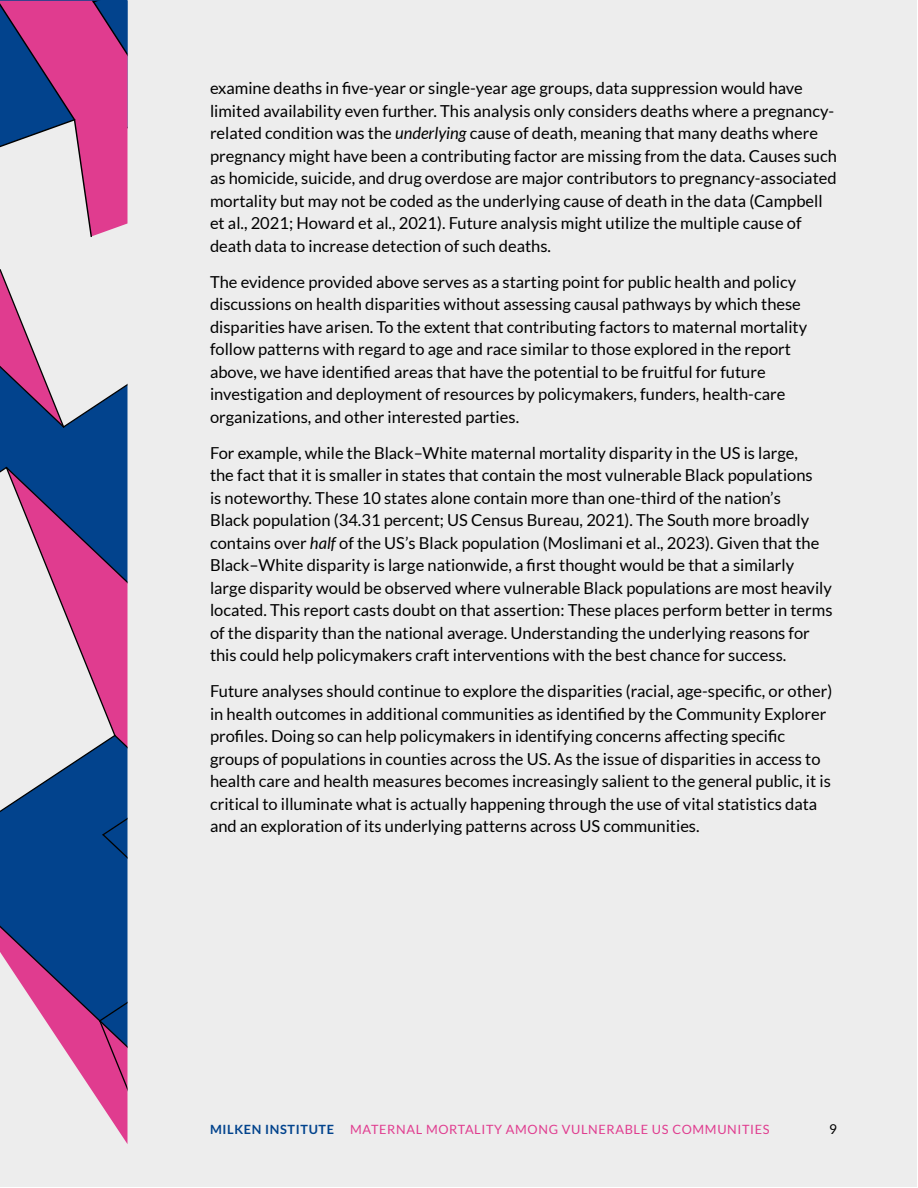
<style>
.page{position:relative;width:918px;height:1188px;background:#fff}
.page>*{position:absolute;margin:0;border:0;box-sizing:border-box;transform-origin:0 0}
.t1{font:16.5px/22.5px "Lato";color:#000}
.t2{font:13.5px "Lato";color:#000}
.t3{font:12.75px "Lato";letter-spacing:.05em;color:#e03c8f}
.t4{font:700 12.75px "Lato";letter-spacing:.05em;color:#02438d}
.s1{font-style:italic}
</style>
<div class="page">
<div style="left:1px;top:1px;width:916px;height:1186px;background:#ededed"></div>
<svg style="left:0;top:0;width:186px;height:1146px"></svg>
<p class="t1" style="left:210px;top:77px;width:629px">examine deaths in five-year or single-year age groups, data suppression would have limited availability even further. This analysis only considers deaths where a pregnancy&shy;related condition was the <span class="s1">underlying</span> cause of death, meaning that many deaths where pregnancy might have been a contributing factor are missing from the data. Causes such as homicide, suicide, and drug overdose are major contributors to pregnancy-associated mortality but may not be coded as the underlying cause of death in the data (Campbell et al., 2021; Howard et al., 2021). Future analysis might utilize the multiple cause of death data to increase detection of such deaths.</p>
<p class="t1" style="left:210px;top:270px;width:599px">The evidence provided above serves as a starting point for public health and policy discussions on health disparities without assessing causal pathways by which these disparities have arisen. To the extent that contributing factors to maternal mortality follow patterns with regard to age and race similar to those explored in the report above, we have identified areas that have the potential to be fruitful for future investigation and deployment of resources by policymakers, funders, health-care organizations, and other interested parties.</p>
<p class="t1" style="left:210px;top:442px;width:624px">For example, while the Black–White maternal mortality disparity in the US is large,<br>the fact that it is smaller in states that contain the most vulnerable Black populations<br>is noteworthy. These 10 states alone contain more than one-third of the nation’s<br>Black population (34.31 percent; US Census Bureau, 2021). The South more broadly contains over <span class="s1">half</span> of the US’s Black population (Moslimani et al., 2023). Given that the Black–White disparity is large nationwide, a first thought would be that a similarly large disparity would be observed where vulnerable Black populations are most heavily located. This report casts doubt on that assertion: These places perform better in terms of the disparity than the national average. Understanding the underlying reasons for this could help policymakers craft interventions with the best chance for success.</p>
<p class="t1" style="left:210px;top:680px;width:624px">Future analyses should continue to explore the disparities (racial, age-specific, or other) in health outcomes in additional communities as identified by the Community Explorer profiles. Doing so can help policymakers in identifying concerns affecting specific groups of populations in counties across the US. As the issue of disparities in access to health care and health measures becomes increasingly salient to the general public, it is critical to illuminate what is actually happening through the use of vital statistics data and an exploration of its underlying patterns across US communities.</p>
<p class="t4" style="left:210px;top:1122px;width:126px">MILKEN INSTITUTE</p>
<p class="t3" style="left:350px;top:1122px;width:421px">MATERNAL MORTALITY AMONG VULNERABLE US COMMUNITIES</p>
<p class="t2" style="left:829px;top:1122px;width:9px">9</p>
</div>
